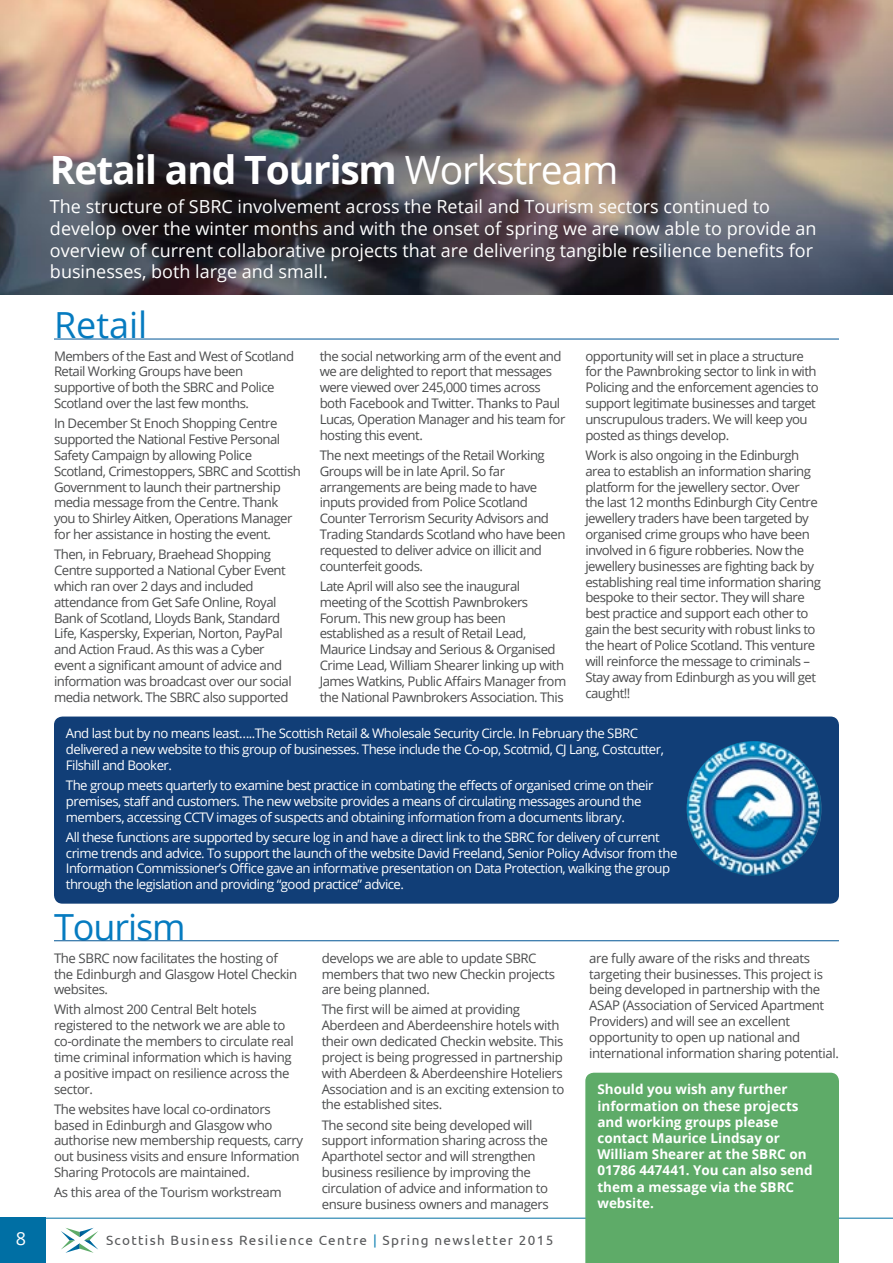
<style>
.page{position:relative;width:893px;height:1263px;background:#fff}
.page>*{position:absolute;margin:0;border:0;box-sizing:border-box;transform-origin:0 0}
.t1{font:700 39px "Open Sans";letter-spacing:-.03em;color:#fff}
.t2{font:36px "Open Sans";letter-spacing:-.03em;color:#067bc0}
.t3{font:18px/21.6px "Open Sans";color:#fff}
.t4{font:700 18px "DIN";color:#fff}
.t5{font:700 13.5px/16.2px "Open Sans";color:#fff}
.t6{font:13.5px "Ubuntu";letter-spacing:.1em;color:#57585a}
.t7{font:13.2px/15.9px "Open Sans";letter-spacing:-.04em;color:#4b4c4d}
.t8{font:13.2px/15.9px "Open Sans";letter-spacing:-.04em;color:#fff}
.s1{font-weight:400}
.s2{color:#1382b3}
</style>
<div class="page">
<img style="left:0;top:0;width:893px;height:294px">
<div style="left:54px;top:716px;width:785px;height:188px;background:#113e77;border-radius:9px"></div>
<svg style="left:45px;top:1218px;width:848px;height:45px"></svg>
<div style="left:0;top:1218px;width:45px;height:45px;background:#006fa4"></div>
<img style="left:687px;top:741px;width:134px;height:135px;border-radius:67px">
<div style="left:585px;top:1073px;width:254px;height:190px;background:#5eab68"></div>
<hr style="left:54px;top:940px;width:785px;height:1px;background:#005595">
<hr style="left:54px;top:339px;width:785px;height:1px;background:#005595">
<p class="t3" style="left:16px;top:1227px;width:12px">8</p>
<p class="t4" style="left:12px;top:1229px;width:21px">12</p>
<p class="t1" style="left:50px;top:142px;width:570px">Retail and Tourism <span class="s1">Workstream</span></p>
<p class="t3" style="left:50px;top:196px;width:768px">The structure of SBRC involvement across the Retail and Tourism sectors continued to develop over the winter months and with the onset of spring we are now able to provide an overview of current collaborative projects that are delivering tangible resilience benefits for businesses, both large and small.</p>
<p class="t2" style="left:54px;top:300px;width:95px">Retail</p>
<p class="t7" style="left:54px;top:347px;width:242px">Members of the East and West of Scotland Retail Working Groups have been supportive of both the SBRC and Police Scotland over the last few months.</p>
<p class="t7" style="left:54px;top:415px;width:248px">In December St Enoch Shopping Centre supported the National Festive Personal Safety Campaign by allowing Police Scotland, Crimestoppers, SBRC and Scottish Government to launch their partnership media message from the Centre. Thank you to Shirley Aitken, Operations Manager for her assistance in hosting the event.</p>
<p class="t7" style="left:54px;top:546px;width:239px">Then, in February, Braehead Shopping Centre supported a National Cyber Event which ran over 2 days and included attendance from Get Safe Online, Royal Bank of Scotland, Lloyds Bank, Standard Life, Kaspersky, Experian, Norton, PayPal and Action Fraud. As this was a Cyber event a significant amount of advice and information was broadcast over our social media network. The SBRC also supported</p>
<p class="t7" style="left:320px;top:347px;width:247px">the social networking arm of the event and we are delighted to report that messages were viewed over 245,000 times across both Facebook and Twitter. Thanks to Paul Lucas, Operation Manager and his team for hosting this event.</p>
<p class="t7" style="left:320px;top:447px;width:247px">The next meetings of the Retail Working Groups will be in late April. So far arrangements are being made to have inputs provided from Police Scotland Counter Terrorism Security Advisors and Trading Standards Scotland who have been requested to deliver advice on illicit and counterfeit goods.</p>
<p class="t7" style="left:320px;top:578px;width:248px">Late April will also see the inaugural meeting of the Scottish Pawnbrokers Forum. This new group has been established as a result of Retail Lead, Maurice Lindsay and Serious &amp; Organised Crime Lead, William Shearer linking up with James Watkins, Public Affairs Manager from the National Pawnbrokers Association. This</p>
<p class="t7" style="left:585px;top:347px;width:235px">opportunity will set in place a structure for the Pawnbroking sector to link in with Policing and the enforcement agencies to support legitimate businesses and target unscrupulous traders. We will keep you posted as things develop.</p>
<p class="t7" style="left:585px;top:447px;width:237px">Work is also ongoing in the Edinburgh area to establish an information sharing platform for the jewellery sector. Over the last 12 months Edinburgh City Centre jewellery traders have been targeted by organised crime groups who have been involved in 6 figure robberies. Now the jewellery businesses are fighting back by establishing real time information sharing bespoke to their sector. They will share best practice and support each other to gain the best security with robust links to the heart of Police Scotland. This venture will reinforce the message to criminals – Stay away from Edinburgh as you will get caught!!</p>
<p class="t8" style="left:66px;top:725px;width:599px">And last but by no means least…..The Scottish Retail &amp; Wholesale Security Circle. In February the SBRC delivered a new website to this group of businesses. These include the Co-op, Scotmid, CJ Lang, Costcutter,<br>Filshill and Booker.</p>
<p class="t8" style="left:66px;top:777px;width:589px">The group meets quarterly to examine best practice in combating the effects of organised crime on their premises, staff and customers. The new website provides a means of circulating messages around the members, accessing CCTV images of suspects and obtaining information from a documents library.</p>
<p class="t8" style="left:66px;top:829px;width:613px">All these functions are supported by secure log in and have a direct link to the SBRC for delivery of current crime trends and advice. To support the launch of the website David Freeland, Senior Policy Advisor from the Information Commissioner’s Office gave an informative presentation on Data Protection, walking the group through the legislation and providing “good practice” advice.</p>
<p class="t2" style="left:54px;top:902px;width:133px">Tourism</p>
<p class="t7" style="left:54px;top:949px;width:245px">The SBRC now facilitates the hosting of the Edinburgh and Glasgow Hotel Checkin websites.</p>
<p class="t7" style="left:54px;top:1001px;width:241px">With almost 200 Central Belt hotels registered to the network we are able to co-ordinate the members to circulate real time criminal information which is having a positive impact on resilience across the sector.</p>
<p class="t7" style="left:54px;top:1101px;width:251px">The websites have local co-ordinators based in Edinburgh and Glasgow who authorise new membership requests, carry out business visits and ensure Information Sharing Protocols are maintained.</p>
<p class="t7" style="left:54px;top:1184px;width:229px">As this area of the Tourism workstream</p>
<p class="t7" style="left:322px;top:949px;width:235px">develops we are able to update SBRC members that two new Checkin projects are being planned.</p>
<p class="t7" style="left:322px;top:1001px;width:244px">The first will be aimed at providing Aberdeen and Aberdeenshire hotels with their own dedicated Checkin website. This project is being progressed in partnership with Aberdeen &amp; Aberdeenshire Hoteliers Association and is an exciting extension to the established sites.</p>
<p class="t7" style="left:322px;top:1116px;width:229px">The second site being developed will support information sharing across the Aparthotel sector and will strengthen business resilience by improving the circulation of advice and information to ensure business owners and managers</p>
<p class="t6" style="left:106px;top:1232px;width:449px">Scottish Business Resilience Centre <span class="s2">|</span> Spring newsletter 2015</p>
<p class="t7" style="left:589px;top:949px;width:251px">are fully aware of the risks and threats targeting their businesses. This project is being developed in partnership with the ASAP (Association of Serviced Apartment Providers) and will see an excellent opportunity to open up national and international information sharing potential.</p>
<p class="t5" style="left:597px;top:1081px;width:217px">Should you wish any further information on these projects and working groups please contact Maurice Lindsay or<br>William Shearer at the SBRC on<br>01786 447441. You can also send them a message via the SBRC website.</p>
</div>
